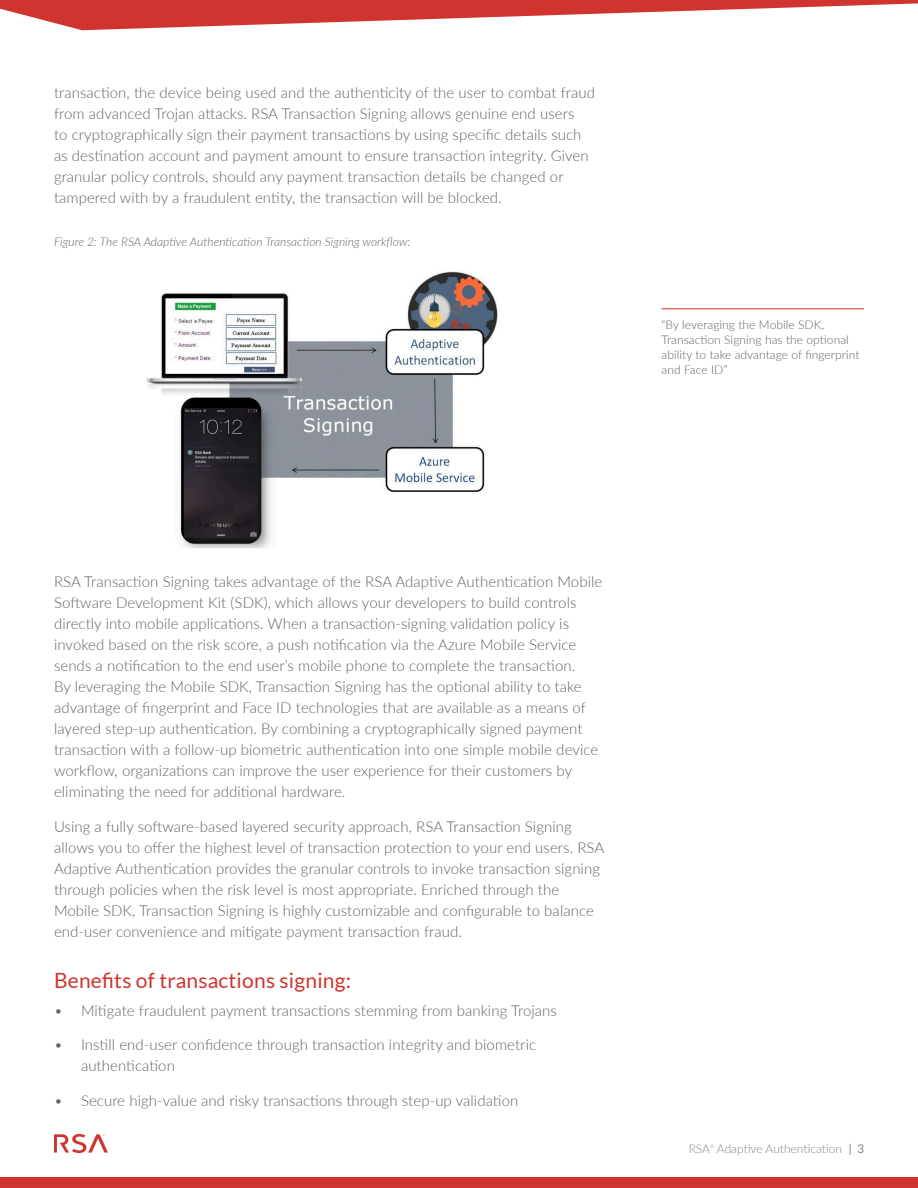
<style>
.page{position:relative;width:918px;height:1188px;background:#fff}
.page>*{position:absolute;margin:0;border:0;box-sizing:border-box;transform-origin:0 0}
.Body_Red_Subhead{font:21px "Lato";letter-spacing:.01em;color:#cf342e}
.Body_Paragraph{font:300 15px/21px "Lato";letter-spacing:.005em;color:#5e6367}
.Side_Bar_Copy{font:300 12px/15px "Lato";letter-spacing:.005em;color:#5e6367}
.Image_Caption{font:italic 300 12px "Lato";letter-spacing:.005em;color:#5e6367}
.t1{font:300 12px "Lato";color:#808285}
.t2{font:12px "Lato";color:#808285}
.t3{font:300 4.8px "Lato";color:#808285}
</style>
<div class="page">
<div style="left:0;top:1178px;width:918px;height:10px;background:#cf342e"></div>
<svg style="left:54px;top:1134px;width:54px;height:19px"></svg>
<svg style="left:0;top:0;width:918px;height:30px"></svg>
<hr style="left:662px;top:308px;width:202px;height:1px;background:#cf342e">
<img style="left:146px;top:271px;width:352px;height:277px">
<p class="Body_Paragraph" style="left:54px;top:82px;width:543px">transaction, the device being used and the authenticity of the user to combat fraud from advanced Trojan attacks. RSA Transaction Signing allows genuine end users<br>to cryptographically sign their payment transactions by using specific details such as destination account and payment amount to ensure transaction integrity. Given granular policy controls, should any payment transaction details be changed or tampered with by a fraudulent entity, the transaction will be blocked.</p>
<p class="Image_Caption" style="left:54px;top:234px;width:358px">Figure 2: The RSA Adaptive Authentication Transaction Signing workflow:</p>
<p class="Side_Bar_Copy" style="left:662px;top:317px;width:200px">“By leveraging the Mobile SDK,<br>Transaction Signing has the optional ability to take advantage of fingerprint and Face ID”</p>
<p class="Body_Paragraph" style="left:54px;top:571px;width:550px">RSA Transaction Signing takes advantage of the RSA Adaptive Authentication Mobile Software Development Kit (SDK), which allows your developers to build controls directly into mobile applications. When a transaction-signing validation policy is invoked based on the risk score, a push notification via the Azure Mobile Service sends a notification to the end user’s mobile phone to complete the transaction.<br>By leveraging the Mobile SDK, Transaction Signing has the optional ability to take advantage of fingerprint and Face ID technologies that are available as a means of layered step-up authentication. By combining a cryptographically signed payment transaction with a follow-up biometric authentication into one simple mobile device workflow, organizations can improve the user experience for their customers by eliminating the need for additional hardware.</p>
<p class="Body_Paragraph" style="left:54px;top:816px;width:552px">Using a fully software-based layered security approach, RSA Transaction Signing allows you to offer the highest level of transaction protection to your end users. RSA Adaptive Authentication provides the granular controls to invoke transaction signing through policies when the risk level is most appropriate. Enriched through the Mobile SDK, Transaction Signing is highly customizable and configurable to balance end-user convenience and mitigate payment transaction fraud.</p>
<p class="Body_Red_Subhead" style="left:54px;top:969px;width:299px">Benefits of transactions signing:</p>
<p class="Body_Paragraph" style="left:54px;top:999px;width:504px">• Mitigate fraudulent payment transactions stemming from banking Trojans</p>
<p class="Body_Paragraph" style="left:81px;top:1034px;width:457px;text-indent:-27px">• Instill end-user confidence through transaction integrity and biometric authentication</p>
<p class="Body_Paragraph" style="left:54px;top:1089px;width:466px">• Secure high-value and risky transactions through step-up validation</p>
<p class="t1" style="left:689px;top:1140px;width:23px">RSA</p>
<p class="t2" style="left:848px;top:1142px;width:17px">| 3</p>
<p class="t3" style="left:710px;top:1143px;width:6px">®</p>
<p class="t1" style="left:717px;top:1140px;width:127px">Adaptive Authentication</p>
</div>
